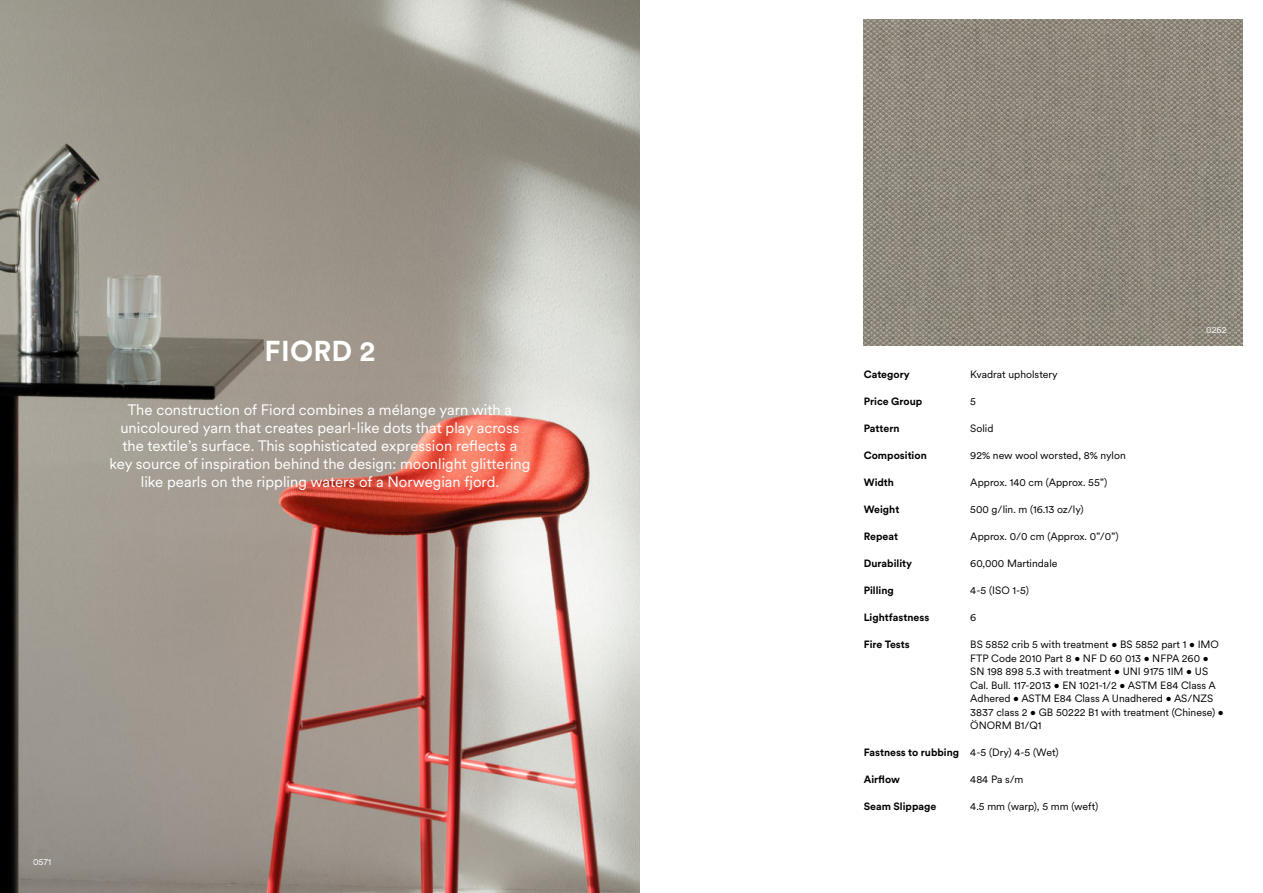
<style>
.page{position:relative;width:1263px;height:893px;background:#fff}
.page>*{position:absolute;margin:0;border:0;box-sizing:border-box;transform-origin:0 0}
.t1{font:700 28.5px "Circular XX";letter-spacing:.01em;color:#fff}
.t2{font:15px/18px "Circular XX";color:#fff;text-align:center}
.t3{font:10.5px/13.5px "Circular XX";color:#000}
.t4{font:700 10.5px "Circular XX";color:#000}
.t5{font:9px "Circular XX";letter-spacing:-.005em;color:#fff}
</style>
<div class="page">
<img style="left:0;top:0;width:640px;height:893px">
<img style="left:864px;top:19px;width:378px;height:326px">
<h1 class="t1" style="left:264px;top:340px;width:113px">FIORD 2</h1>
<p class="t2" style="left:110px;top:401px;width:422px">The construction of Fiord combines a mélange yarn with a unicoloured yarn that creates pearl-like dots that play across the textile’s surface. This sophisticated expression reflects a key source of inspiration behind the design: moonlight glittering like pearls on the rippling waters of a Norwegian fjord.</p>
<p class="t5" style="left:33px;top:857px;width:19px">0571</p>
<p class="t5" style="left:1206px;top:325px;width:22px">0262</p>
<p class="t4" style="left:864px;top:370px;width:47px">Category</p>
<p class="t4" style="left:864px;top:397px;width:60px">Price Group</p>
<p class="t4" style="left:864px;top:424px;width:37px">Pattern</p>
<p class="t4" style="left:864px;top:451px;width:64px">Composition</p>
<p class="t4" style="left:864px;top:478px;width:32px">Width</p>
<p class="t4" style="left:864px;top:505px;width:37px">Weight</p>
<p class="t4" style="left:864px;top:532px;width:36px">Repeat</p>
<p class="t4" style="left:864px;top:559px;width:50px">Durability</p>
<p class="t4" style="left:864px;top:586px;width:32px">Pilling</p>
<p class="t4" style="left:864px;top:613px;width:67px">Lightfastness</p>
<p class="t4" style="left:864px;top:640px;width:48px">Fire Tests</p>
<p class="t4" style="left:864px;top:748px;width:97px">Fastness to rubbing</p>
<p class="t4" style="left:864px;top:775px;width:38px">Airflow</p>
<p class="t4" style="left:864px;top:802px;width:74px">Seam Slippage</p>
<p class="t3" style="left:970px;top:368px;width:89px">Kvadrat upholstery</p>
<p class="t3" style="left:970px;top:395px;width:7px">5</p>
<p class="t3" style="left:970px;top:422px;width:25px">Solid</p>
<p class="t3" style="left:970px;top:449px;width:157px">92% new wool worsted, 8% nylon</p>
<p class="t3" style="left:970px;top:476px;width:138px">Approx. 140 cm (Approx. 55”)</p>
<p class="t3" style="left:970px;top:503px;width:115px">500 g/lin. m (16.13 oz/ly)</p>
<p class="t3" style="left:970px;top:530px;width:150px">Approx. 0/0 cm (Approx. 0”/0”)</p>
<p class="t3" style="left:970px;top:557px;width:89px">60,000 Martindale</p>
<p class="t3" style="left:970px;top:584px;width:60px">4-5 (ISO 1-5)</p>
<p class="t3" style="left:970px;top:611px;width:8px">6</p>
<p class="t3" style="left:970px;top:638px;width:255px">BS 5852 crib 5 with treatment • BS 5852 part 1 • IMO FTP Code 2010 Part 8 • NF D 60 013 • NFPA 260 • SN 198 898 5.3 with treatment • UNI 9175 1IM • US Cal. Bull. 117-2013 • EN 1021-1/2 • ASTM E84 Class A Adhered • ASTM E84 Class A Unadhered • AS/NZS 3837 class 2 • GB 50222 B1 with treatment (Chinese) • ÖNORM B1/Q1</p>
<p class="t3" style="left:970px;top:746px;width:90px">4-5 (Dry) 4-5 (Wet)</p>
<p class="t3" style="left:970px;top:773px;width:55px">484 Pa s/m</p>
<p class="t3" style="left:970px;top:800px;width:130px">4.5 mm (warp), 5 mm (weft)</p>
</div>
